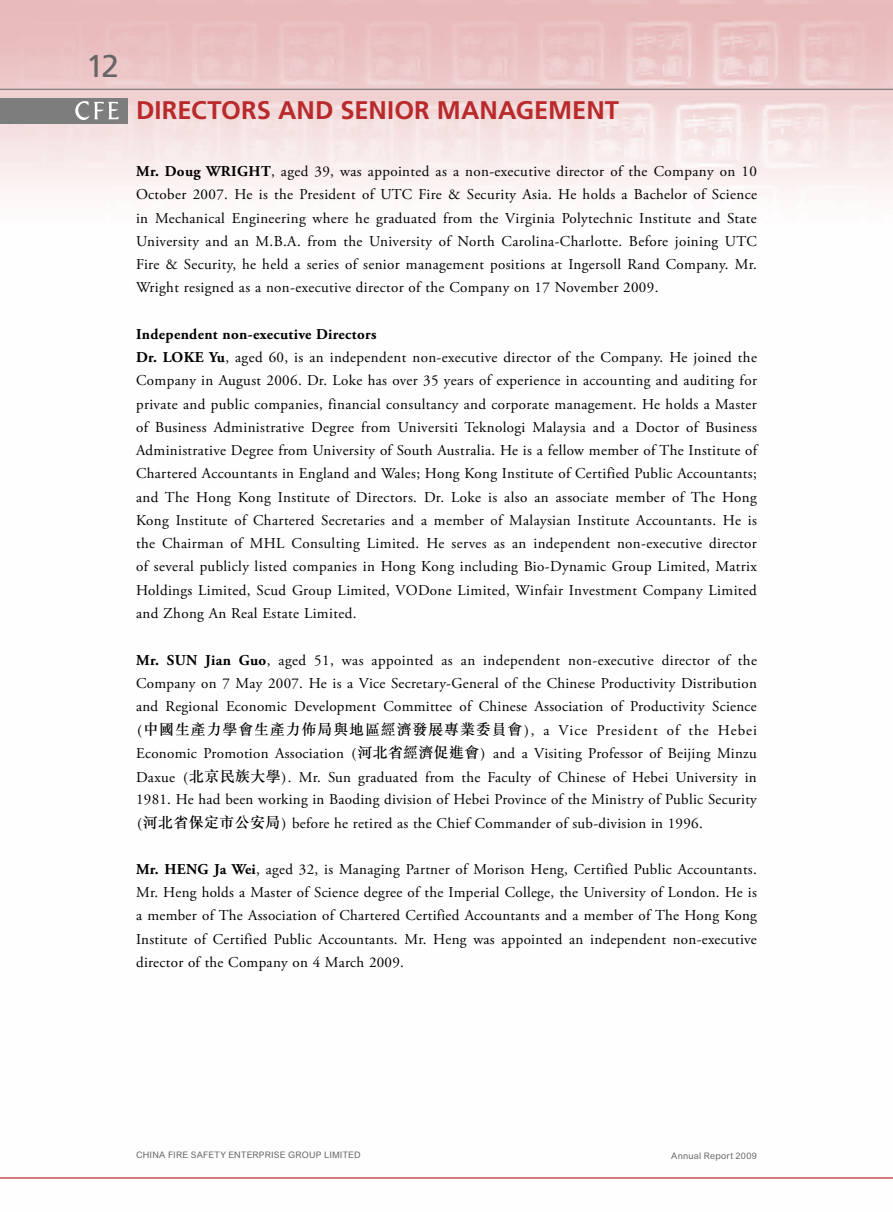
<style>
.page{position:relative;width:893px;height:1212px;background:#fff}
.page>*{position:absolute;margin:0;border:0;box-sizing:border-box;transform-origin:0 0}
.t1{font:31.5px "Frutiger LT Std";color:#666565}
.t2{font:700 25.5px "Frutiger LT Std";color:#b92a2c}
.t3{font:15px/23.2px "Adobe Garamond Pro";letter-spacing:.025em;color:#000;text-align:justify}
.t4{font:500 15px "M Sung HK";letter-spacing:.055em;color:#000}
.t5{font:9px "Arial Rounded MT Std";letter-spacing:.025em;color:#666565}
.s1{font-weight:700}
.s2{font-family:"Adobe Garamond Pro";font-weight:400}
.s3{font-family:"M Sung HK";font-weight:500}
</style>
<div class="page">
<div style="left:0;top:98px;width:128px;height:25px;background:#7d7d7d"></div>
<svg style="left:75px;top:101px;width:44px;height:19px"></svg>
<hr style="left:0;top:89px;width:893px;height:1px;background:#7d7d7d">
<hr style="left:0;top:1177px;width:893px;height:1px;background:#b92a2c">
<h1 class="t1" style="left:86px;top:47px;width:34px">12</h1>
<h2 class="t2" style="left:136px;top:95px;width:484px">DIRECTORS AND SENIOR MANAGEMENT</h2>
<p class="t3" style="left:136px;top:160px;width:622px"><span class="s1">Mr. Doug WRIGHT</span>, aged 39, was appointed as a non-executive director of the Company on 10<br>October 2007. He is the President of UTC Fire &amp; Security Asia. He holds a Bachelor of Science in Mechanical Engineering where he graduated from the Virginia Polytechnic Institute and State University and an M.B.A. from the University of North Carolina-Charlotte. Before joining UTC Fire &amp; Security, he held a series of senior management positions at Ingersoll Rand Company. Mr.<br>Wright resigned as a non-executive director of the Company on 17 November 2009.</p>
<p class="t3" style="left:136px;top:323px;width:622px;text-align:left"><span class="s1">Independent non-executive Directors<br>Dr. LOKE Yu</span>, aged 60, is an independent non-executive director of the Company. He joined the Company in August 2006. Dr. Loke has over 35 years of experience in accounting and auditing for private and public companies, financial consultancy and corporate management. He holds a Master of Business Administrative Degree from Universiti Teknologi Malaysia and a Doctor of Business Administrative Degree from University of South Australia. He is a fellow member of The Institute of Chartered Accountants in England and Wales; Hong Kong Institute of Certified Public Accountants; and The Hong Kong Institute of Directors. Dr. Loke is also an associate member of The Hong Kong Institute of Chartered Secretaries and a member of Malaysian Institute Accountants. He is the Chairman of MHL Consulting Limited. He serves as an independent non-executive director of several publicly listed companies in Hong Kong including Bio-Dynamic Group Limited, Matrix Holdings Limited, Scud Group Limited, VODone Limited, Winfair Investment Company Limited and Zhong An Real Estate Limited.</p>
<p class="t3" style="left:136px;top:649px;width:622px"><span class="s1">Mr. SUN Jian Guo</span>, aged 51, was appointed as an independent non-executive director of the Company on 7 May 2007. He is a Vice Secretary-General of the Chinese Productivity Distribution and Regional Economic Development Committee of Chinese Association of Productivity Science</p>
<p class="t4" style="left:136px;top:719px;width:622px">(中國生產力學會生產力佈局與地區經濟發展專業委員會)<span class="s2">, a Vice President of the Hebei</span></p>
<p class="t3" style="left:136px;top:743px;width:622px;line-height:22.8px">Economic Promotion Association <span class="s3">(河北省經濟促進會)</span> and a Visiting Professor of Beijing Minzu Daxue <span class="s3">(北京民族大學)</span>. Mr. Sun graduated from the Faculty of Chinese of Hebei University in 1981. He had been working in Baoding division of Hebei Province of the Ministry of Public Security</p>
<p class="t3" style="left:136px;top:812px;width:568px"><span class="s3">(河北省保定市公安局)</span> before he retired as the Chief Commander of sub-division in 1996.</p>
<p class="t3" style="left:136px;top:858px;width:622px"><span class="s1">Mr. HENG Ja Wei</span>, aged 32, is Managing Partner of Morison Heng, Certified Public Accountants.<br>Mr. Heng holds a Master of Science degree of the Imperial College, the University of London. He is a member of The Association of Chartered Certified Accountants and a member of The Hong Kong Institute of Certified Public Accountants. Mr. Heng was appointed an independent non-executive director of the Company on 4 March 2009.</p>
<p class="t5" style="left:136px;top:1150px;width:226px">CHINA FIRE SAFETY ENTERPRISE GROUP LIMITED</p>
<p class="t5" style="left:671px;top:1151px;width:87px">Annual Report 2009</p>
</div>
